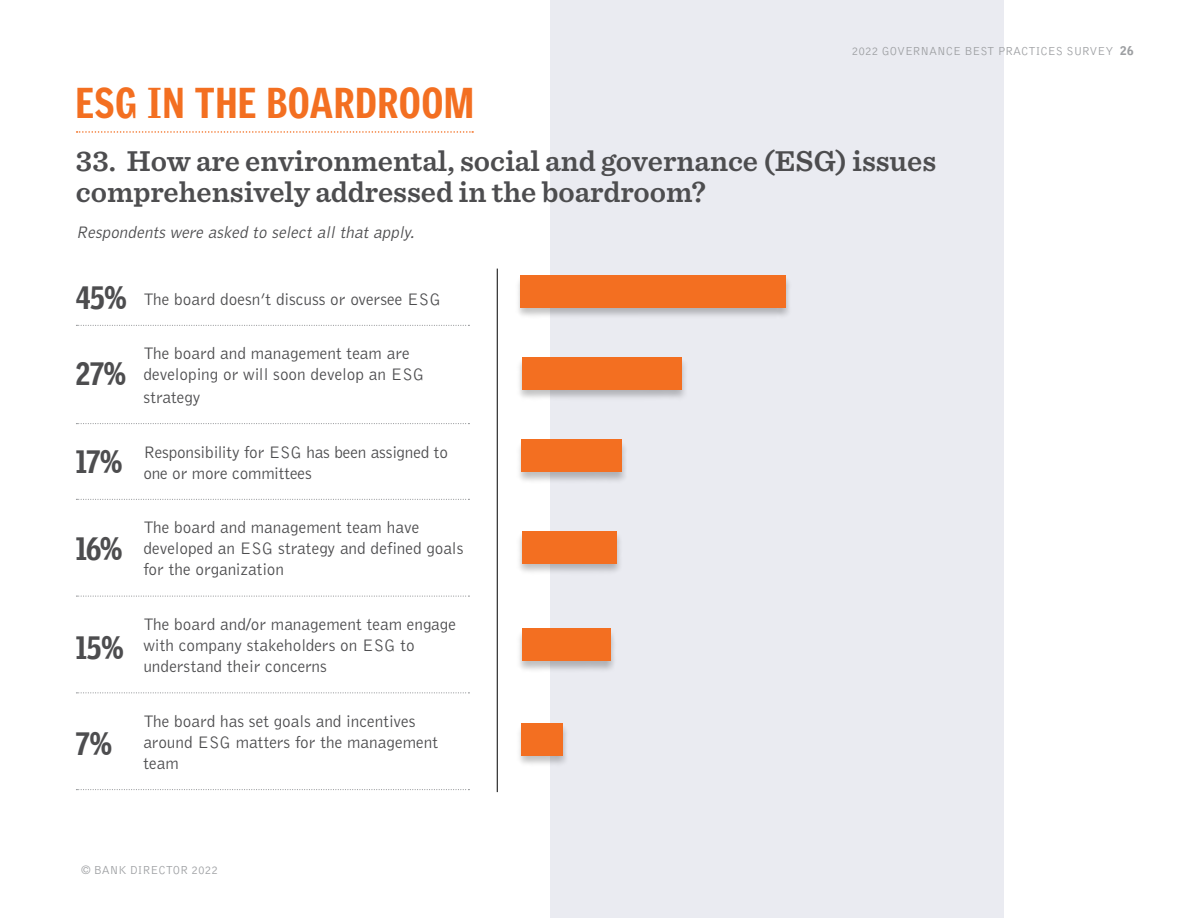
<style>
.page{position:relative;width:1188px;height:918px;background:#fff}
.page>*{position:absolute;margin:0;border:0;box-sizing:border-box;transform-origin:0 0}
.t1{font:900 42px "Griffith Gothic Cond";letter-spacing:.025em;color:#f36f21}
.t2{font:900 31.5px "Griffith Gothic Cond";letter-spacing:-.015em;color:#4d4d4f}
.t3{font:600 30px/31.5px "Sentinel";color:#4d4d4f}
.t4{font:300 17.25px/21px "Bell Gothic Std";color:#4d4d4f}
.t5{font:italic 300 17.25px "Bell Gothic Std";color:#4d4d4f}
.t6{font:300 12px "Bell Gothic Std";color:#9d9fa2}
.s1{font-weight:900}
</style>
<div class="page">
<div style="left:550px;top:1px;width:454px;height:917px;background:#eaebf1"></div>
<svg style="left:77px;top:131px;width:396px;height:2px"></svg>
<hr style="left:497px;top:269px;width:1px;height:523px;background:#000">
<svg style="left:76px;top:325px;width:393px;height:1px"></svg>
<svg style="left:76px;top:423px;width:393px;height:1px"></svg>
<svg style="left:76px;top:499px;width:393px;height:1px"></svg>
<svg style="left:76px;top:596px;width:393px;height:1px"></svg>
<svg style="left:76px;top:692px;width:393px;height:1px"></svg>
<svg style="left:76px;top:789px;width:393px;height:1px"></svg>
<div style="left:516px;top:439px;width:112px;height:45px;background:#000;opacity:.25"></div>
<div style="left:522px;top:440px;width:100px;height:32px;background:#f36f21"></div>
<div style="left:516px;top:531px;width:106px;height:44px;background:#000;opacity:.25"></div>
<div style="left:522px;top:531px;width:95px;height:33px;background:#f36f21"></div>
<div style="left:516px;top:628px;width:101px;height:45px;background:#000;opacity:.25"></div>
<div style="left:522px;top:629px;width:88px;height:32px;background:#f36f21"></div>
<div style="left:516px;top:723px;width:53px;height:44px;background:#000;opacity:.25"></div>
<div style="left:522px;top:723px;width:41px;height:33px;background:#f36f21"></div>
<div style="left:516px;top:357px;width:172px;height:44px;background:#000;opacity:.25"></div>
<div style="left:522px;top:358px;width:159px;height:32px;background:#f36f21"></div>
<div style="left:514px;top:275px;width:278px;height:44px;background:#000;opacity:.25"></div>
<div style="left:520px;top:275px;width:266px;height:32px;background:#f36f21"></div>
<h1 class="t1" style="left:76px;top:79px;width:400px">ESG IN THE BOARDROOM</h1>
<p class="t6" style="left:852px;top:44px;width:284px">2022 GOVERNANCE BEST PRACTICES SURVEY <span class="s1">26</span></p>
<h3 class="t3" style="left:76px;top:144px;width:862px">33. How are environmental, social and governance (ESG) issues comprehensively addressed in the boardroom?</h3>
<p class="t5" style="left:76px;top:224px;width:344px">Respondents were asked to select all that apply.</p>
<h2 class="t2" style="left:76px;top:280px;width:52px">45%</h2>
<h2 class="t2" style="left:76px;top:356px;width:52px">27%</h2>
<h2 class="t2" style="left:76px;top:443px;width:48px">17%</h2>
<h2 class="t2" style="left:76px;top:531px;width:48px">16%</h2>
<h2 class="t2" style="left:76px;top:629px;width:49px">15%</h2>
<h2 class="t2" style="left:76px;top:726px;width:38px">7%</h2>
<p class="t4" style="left:143px;top:289px;width:299px">The board doesn’t discuss or oversee ESG</p>
<p class="t4" style="left:143px;top:343px;width:283px;line-height:21.8px">The board and management team are developing or will soon develop an ESG strategy</p>
<p class="t4" style="left:143px;top:442px;width:306px">Responsibility for ESG has been assigned to one or more committees</p>
<p class="t4" style="left:143px;top:517px;width:322px">The board and management team have developed an ESG strategy and defined goals for the organization</p>
<p class="t4" style="left:143px;top:614px;width:314px">The board and/or management team engage with company stakeholders on ESG to understand their concerns</p>
<p class="t4" style="left:143px;top:711px;width:296px">The board has set goals and incentives around ESG matters for the management team</p>
<p class="t6" style="left:81px;top:863px;width:139px">© BANK DIRECTOR 2022</p>
</div>
